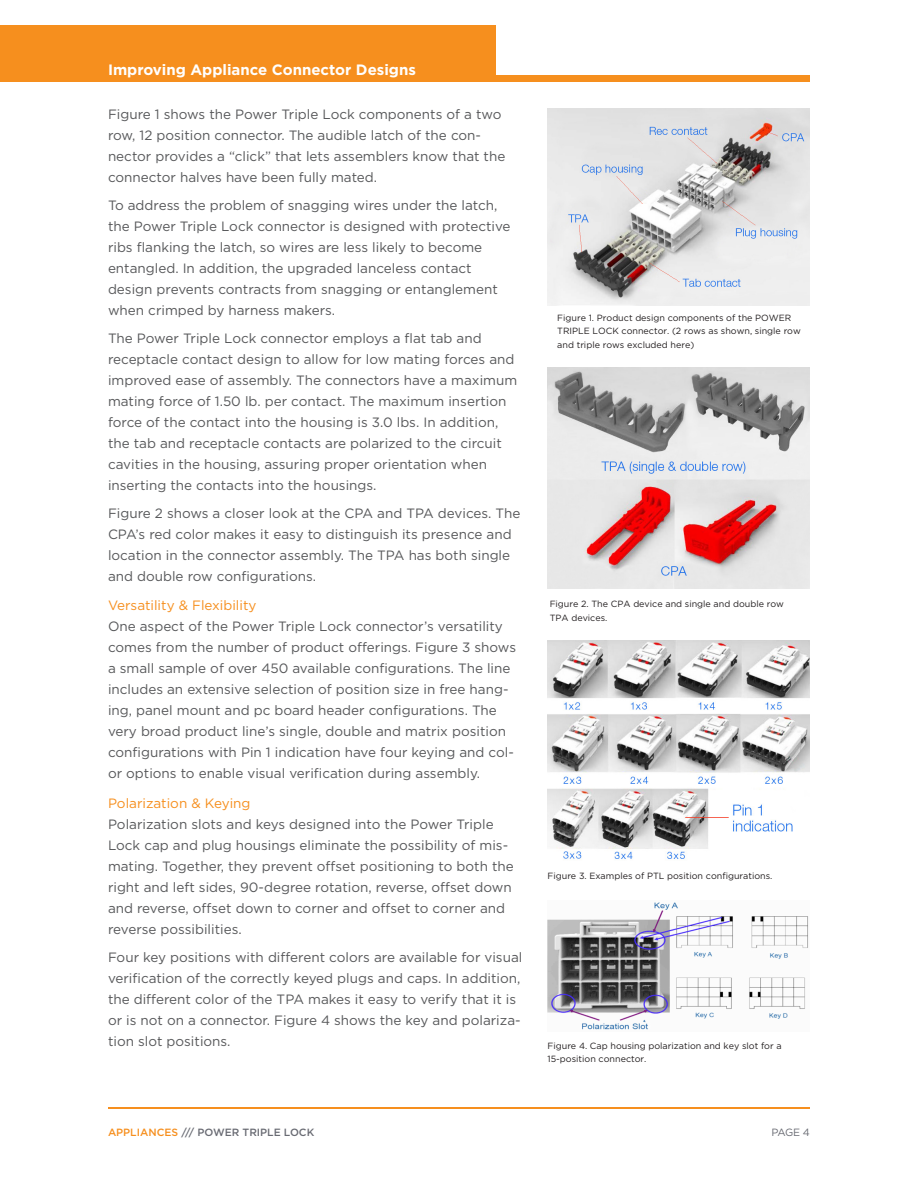
<style>
.page{position:relative;width:918px;height:1188px;background:#fff}
.page>*{position:absolute;margin:0;border:0;box-sizing:border-box;transform-origin:0 0}
.WP_Header_Title{font:700 15px "Gotham";color:#fff}
.WP_Body_Copy{font:13.5px/21px "Gotham";color:#57585a}
.WP_Body_Copy_Subhead{font:13.5px "Gotham";color:#f68f1e}
.WP_Footer_Info{font:500 10.5px "Gotham";color:#696b73}
.WP_Page_Number{font:10.5px "Gotham";color:#696b73}
.t1{font:9px/13.5px "Gotham";color:#231f20}
.s1{color:#f68f1e}
</style>
<div class="page">
<div style="left:0;top:26px;width:495px;height:56px;background:#f68f1e"></div>
<div style="left:0;top:76px;width:810px;height:6px;background:#f68f1e"></div>
<img style="left:548px;top:108px;width:262px;height:197px">
<img style="left:548px;top:367px;width:262px;height:221px">
<hr style="left:108px;top:1107px;width:702px;height:1px;background:#f68f1e">
<img style="left:547px;top:641px;width:263px;height:218px">
<img style="left:548px;top:902px;width:261px;height:128px">
<p class="WP_Header_Title" style="left:108px;top:59px;width:309px">Improving Appliance Connector Designs</p>
<p class="WP_Body_Copy" style="left:108px;top:104px;width:399px">Figure 1 shows the Power Triple Lock components of a two row, 12 position connector. The audible latch of the con&shy;nector provides a “click” that lets assemblers know that the connector halves have been fully mated.</p>
<p class="WP_Body_Copy" style="left:108px;top:194px;width:404px">To address the problem of snagging wires under the latch, the Power Triple Lock connector is designed with protective ribs flanking the latch, so wires are less likely to become entangled. In addition, the upgraded lanceless contact design prevents contracts from snagging or entanglement when crimped by harness makers.</p>
<p class="WP_Body_Copy" style="left:108px;top:327px;width:411px">The Power Triple Lock connector employs a flat tab and receptacle contact design to allow for low mating forces and improved ease of assembly. The connectors have a maximum mating force of 1.50 lb. per contact. The maximum insertion force of the contact into the housing is 3.0 lbs. In addition, the tab and receptacle contacts are polarized to the circuit cavities in the housing, assuring proper orientation when inserting the contacts into the housings.</p>
<p class="WP_Body_Copy" style="left:108px;top:502px;width:414px">Figure 2 shows a closer look at the CPA and TPA devices. The CPA’s red color makes it easy to distinguish its presence and location in the connector assembly. The TPA has both single and double row configurations.</p>
<p class="WP_Body_Copy_Subhead" style="left:108px;top:597px;width:150px">Versatility &amp; Flexibility</p>
<p class="WP_Body_Copy" style="left:108px;top:616px;width:410px">One aspect of the Power Triple Lock connector’s versatility comes from the number of product offerings. Figure 3 shows a small sample of over 450 available configurations. The line includes an extensive selection of position size in free hang&shy;ing, panel mount and pc board header configurations. The very broad product line’s single, double and matrix position configurations with Pin 1 indication have four keying and col&shy;or options to enable visual verification during assembly.</p>
<p class="WP_Body_Copy_Subhead" style="left:108px;top:795px;width:144px">Polarization &amp; Keying</p>
<p class="WP_Body_Copy" style="left:108px;top:813px;width:407px">Polarization slots and keys designed into the Power Triple Lock cap and plug housings eliminate the possibility of mis&shy;mating. Together, they prevent offset positioning to both the right and left sides, 90-degree rotation, reverse, offset down and reverse, offset down to corner and offset to corner and reverse possibilities.</p>
<p class="WP_Body_Copy" style="left:108px;top:946px;width:416px">Four key positions with different colors are available for visual verification of the correctly keyed plugs and caps. In addition, the different color of the TPA makes it easy to verify that it is or is not on a connector. Figure 4 shows the key and polariza&shy;tion slot positions.</p>
<p class="t1" style="left:557px;top:311px;width:245px">Figure 1. Product design components of the POWER<br>TRIPLE LOCK connector. (2 rows as shown, single row and triple rows excluded here)</p>
<p class="t1" style="left:550px;top:597px;width:236px">Figure 2. The CPA device and single and double row<br>TPA devices.</p>
<p class="t1" style="left:548px;top:869px;width:226px">Figure 3. Examples of PTL position configurations.</p>
<p class="t1" style="left:548px;top:1039px;width:236px">Figure 4. Cap housing polarization and key slot for a<br>15-position connector.</p>
<p class="WP_Footer_Info" style="left:108px;top:1125px;width:208px"><span class="s1">APPLIANCES</span> /// POWER TRIPLE LOCK</p>
<p class="WP_Page_Number" style="left:771px;top:1126px;width:40px">PAGE 4</p>
</div>
